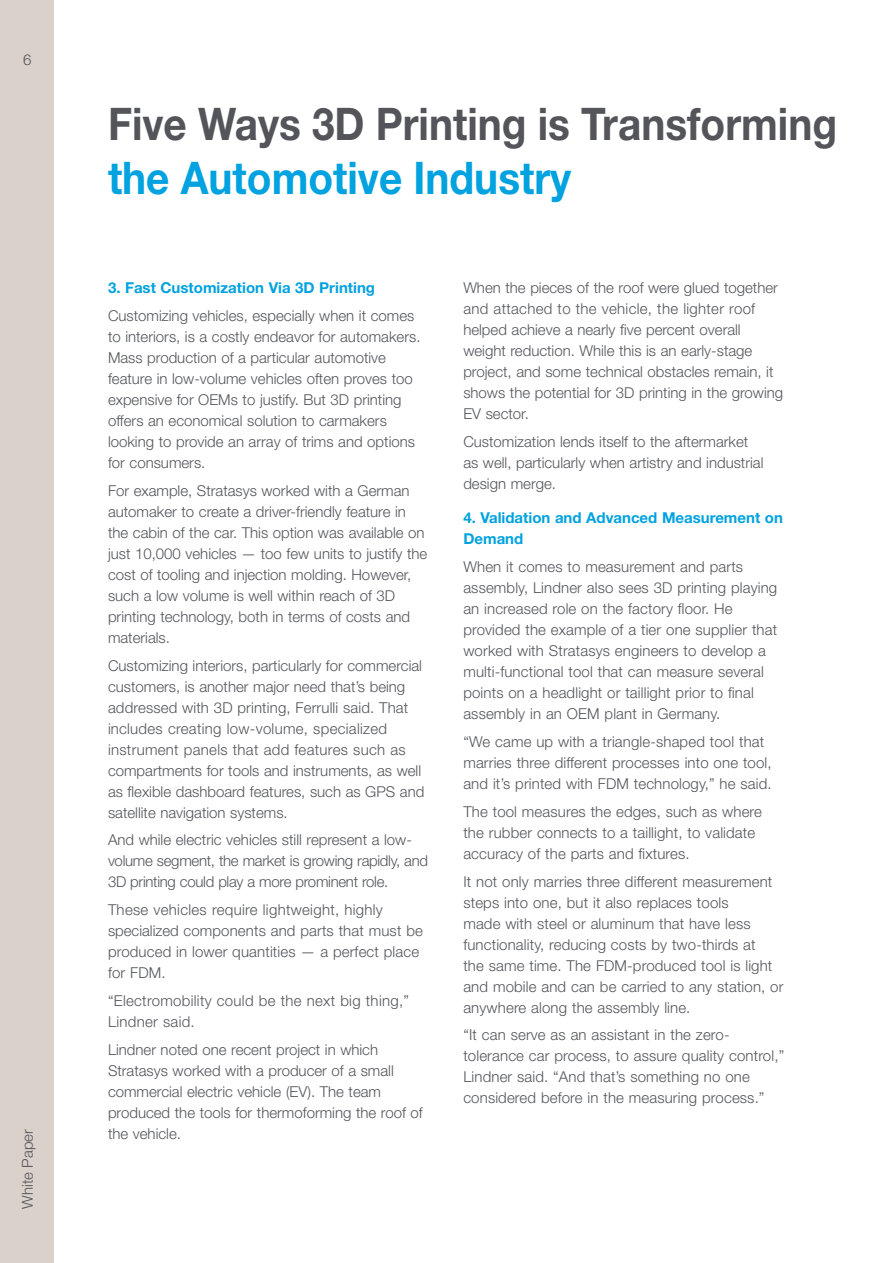
<style>
.page{position:relative;width:893px;height:1263px;background:#fff}
.page>*{position:absolute;margin:0;border:0;box-sizing:border-box;transform-origin:0 0}
.t1{font:700 45px "Helvetica Neue LT Std";color:#54555a;scale:.9 1}
.t2{font:700 45px "Helvetica Neue LT Std";color:#00a2df;scale:.9 1}
.t3{font:300 15px/21px "Helvetica Neue LT Std";color:#54555a}
.t4{font:300 15px/21px "Helvetica Neue LT Std";letter-spacing:-.02em;color:#54555a}
.t5{font:700 15px/21px "Helvetica Neue LT Std";color:#00a2df}
.t6{font:300 15px/21px "Helvetica Neue LT Std";letter-spacing:.02em;color:#54555a}
</style>
<div class="page">
<div style="left:0;top:0;width:54px;height:1263px;background:#dad1cb"></div>
<p class="t3" style="left:23px;top:49px;width:10px">6</p>
<p class="t3" style="left:17px;top:1209px;width:82px;rotate:-90deg">White Paper</p>
<h1 class="t1" style="left:108px;top:96px;width:812px">Five Ways 3D Printing is Transforming</h1>
<h1 class="t2" style="left:108px;top:150px;width:516px">the Automotive Industry</h1>
<p class="t5" style="left:108px;top:277px;width:269px">3. Fast Customization Via 3D Printing</p>
<p class="t3" style="left:108px;top:305px;width:314px">Customizing vehicles, especially when it comes to interiors, is a costly endeavor for automakers.<br>Mass production of a particular automotive feature in low-volume vehicles often proves too expensive for OEMs to justify. But 3D printing offers an economical solution to carmakers looking to provide an array of trims and options for consumers.</p>
<p class="t3" style="left:108px;top:480px;width:321px">For example, Stratasys worked with a German automaker to create a driver-friendly feature in the cabin of the car. This option was available on just 10,000 vehicles — too few units to justify the cost of tooling and injection molding. However, such a low volume is well within reach of 3D printing technology, both in terms of costs and materials.</p>
<p class="t3" style="left:108px;top:654px;width:318px">Customizing interiors, particularly for commercial customers, is another major need that’s being addressed with 3D printing, Ferrulli said. That includes creating low-volume, specialized instrument panels that add features such as compartments for tools and instruments, as well as flexible dashboard features, such as GPS and satellite navigation systems.</p>
<p class="t4" style="left:108px;top:829px;width:321px">And while electric vehicles still represent a low&shy;volume segment, the market is growing rapidly, and<br>3D printing could play a more prominent role.</p>
<p class="t3" style="left:108px;top:899px;width:316px">These vehicles require lightweight, highly specialized components and parts that must be produced in lower quantities — a perfect place for FDM.</p>
<p class="t6" style="left:108px;top:990px;width:303px">“Electromobility could be the next big thing,”<br>Lindner said.</p>
<p class="t3" style="left:108px;top:1038px;width:316px">Lindner noted one recent project in which Stratasys worked with a producer of a small commercial electric vehicle (EV). The team produced the tools for thermoforming the roof of the vehicle.</p>
<p class="t3" style="left:463px;top:277px;width:321px">When the pieces of the roof were glued together and attached to the vehicle, the lighter roof helped achieve a nearly five percent overall weight reduction. While this is an early-stage project, and some technical obstacles remain, it shows the potential for 3D printing in the growing EV sector.</p>
<p class="t3" style="left:463px;top:431px;width:302px">Customization lends itself to the aftermarket as well, particularly when artistry and industrial design merge.</p>
<p class="t5" style="left:463px;top:507px;width:321px">4. Validation and Advanced Measurement on<br>Demand</p>
<p class="t3" style="left:463px;top:556px;width:315px">When it comes to measurement and parts assembly, Lindner also sees 3D printing playing an increased role on the factory floor. He provided the example of a tier one supplier that worked with Stratasys engineers to develop a multi-functional tool that can measure several points on a headlight or taillight prior to final assembly in an OEM plant in Germany.</p>
<p class="t3" style="left:463px;top:731px;width:310px">“We came up with a triangle-shaped tool that marries three different processes into one tool, and it’s printed with FDM technology,” he said.</p>
<p class="t3" style="left:463px;top:801px;width:300px">The tool measures the edges, such as where the rubber connects to a taillight, to validate accuracy of the parts and fixtures.</p>
<p class="t3" style="left:463px;top:870px;width:322px">It not only marries three different measurement steps into one, but it also replaces tools<br>made with steel or aluminum that have less functionality, reducing costs by two-thirds at<br>the same time. The FDM-produced tool is light and mobile and can be carried to any station, or anywhere along the assembly line.</p>
<p class="t3" style="left:463px;top:1024px;width:322px">“It can serve as an assistant in the zero&shy;tolerance car process, to assure quality control,” Lindner said. “And that’s something no one considered before in the measuring process.”</p>
</div>
